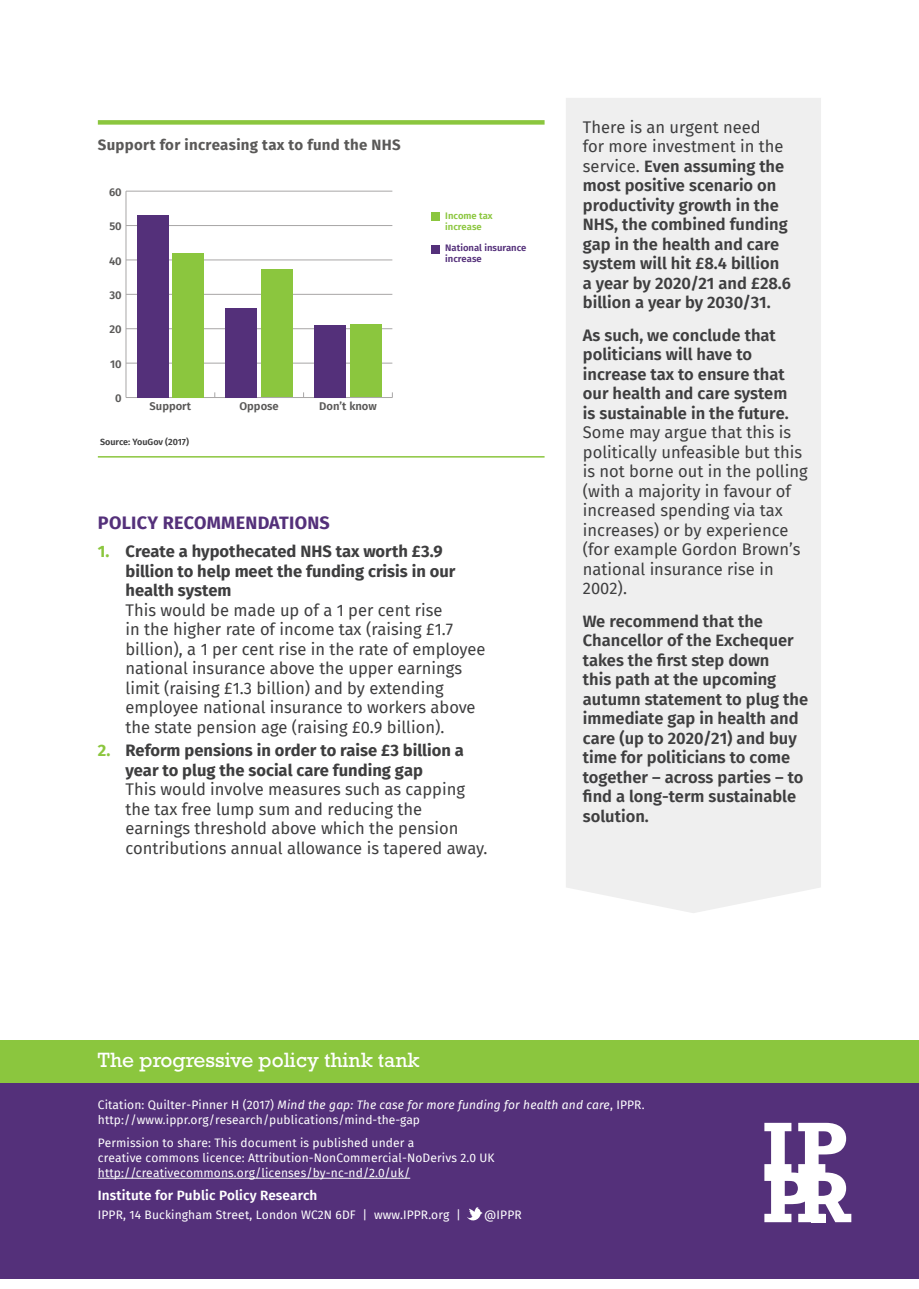
<style>
.page{position:relative;width:919px;height:1289px;background:#fff}
.page>*{position:absolute;margin:0;border:0;box-sizing:border-box;transform-origin:0 0}
.Sum_pub_link{font:21px "Rockwell Std";color:#fff}
.Subhead_1{font:700 18px "Fira Sans";letter-spacing:.015em;color:#54307a}
.Body_para{font:16.5px/19.5px "Fira Sans";color:#3e3e3f}
.Body_para-2{font:600 16.5px/19.5px "Fira Sans";color:#3e3e3f}
.Figure_header_rule_a{font:700 15px "Fira Sans";letter-spacing:.02em;color:#5a5958}
.Sum_address_bold{font:600 13.5px "Fira Sans";letter-spacing:.01em;color:#fff}
.Sum_cite_perm_white{font:12px/15px "Fira Sans";letter-spacing:.01em;color:#fff}
.Sum_address_roman{font:12px "Fira Sans";letter-spacing:.01em;color:#fff}
.t1{font:600 11.25px "Fira Sans";color:#5a5958}
.t2{font:600 9.45px/10.6px "Fira Sans";color:#54307a}
.t3{font:600 9.45px/10.6px "Fira Sans";color:#8bc63e}
.Figure_source_note_r{font:600 9px "Fira Sans";color:#3e3e3f}
.s1{font-weight:700;color:#8bc63e}
.s2{font-weight:700}
.s3{font-weight:400}
.s4{font-weight:600}
.s5{font-style:italic}
</style>
<div class="page">
<div style="left:0;top:1040px;width:918px;height:195px;background:#8bc63e"></div>
<div style="left:0;top:1082px;width:918px;height:196px;background:#54307a"></div>
<hr style="left:98px;top:1177px;width:312px;height:1px;background:#fff">
<svg style="left:764px;top:1122px;width:87px;height:100px"></svg>
<svg style="left:467px;top:1207px;width:15px;height:14px"></svg>
<div style="left:566px;top:98px;width:255px;height:815px;background:#efefef"></div>
<div style="left:98px;top:120px;width:446px;height:5px;background:#8bc63e"></div>
<hr style="left:98px;top:456px;width:446px;height:1px;background:#8bc63e">
<hr style="left:126px;top:191px;width:1px;height:206px;background:#a8a6a6">
<hr style="left:126px;top:397px;width:266px;height:1px;background:#a8a6a6">
<hr style="left:126px;top:363px;width:266px;height:1px;background:#a8a6a6">
<hr style="left:126px;top:328px;width:266px;height:1px;background:#a8a6a6">
<hr style="left:126px;top:294px;width:266px;height:1px;background:#a8a6a6">
<hr style="left:126px;top:260px;width:266px;height:1px;background:#a8a6a6">
<hr style="left:126px;top:225px;width:266px;height:1px;background:#a8a6a6">
<hr style="left:126px;top:191px;width:266px;height:1px;background:#a8a6a6">
<div style="left:172px;top:253px;width:32px;height:144px;background:#8bc63e"></div>
<div style="left:261px;top:270px;width:32px;height:127px;background:#8bc63e"></div>
<div style="left:350px;top:325px;width:31px;height:72px;background:#8bc63e"></div>
<div style="left:137px;top:215px;width:32px;height:182px;background:#54307a"></div>
<div style="left:225px;top:308px;width:32px;height:89px;background:#54307a"></div>
<div style="left:314px;top:325px;width:32px;height:72px;background:#54307a"></div>
<div style="left:431px;top:245px;width:9px;height:8px;background:#54307a"></div>
<div style="left:431px;top:212px;width:9px;height:9px;background:#8bc63e"></div>
<p class="Figure_header_rule_a" style="left:98px;top:132px;width:304px">Support for increasing tax to fund the NHS</p>
<p class="t1" style="left:109px;top:183px;width:14px">60</p>
<p class="t1" style="left:109px;top:217px;width:14px">50</p>
<p class="t1" style="left:109px;top:251px;width:14px">40</p>
<p class="t1" style="left:109px;top:286px;width:14px">30</p>
<p class="t1" style="left:109px;top:320px;width:14px">20</p>
<p class="t1" style="left:110px;top:354px;width:13px">10</p>
<p class="t1" style="left:115px;top:389px;width:8px">0</p>
<p class="t1" style="left:149px;top:397px;width:43px">Support</p>
<p class="t1" style="left:239px;top:397px;width:41px">Oppose</p>
<p class="t1" style="left:319px;top:397px;width:59px">Don’t know</p>
<p class="Figure_source_note_r" style="left:100px;top:435px;width:90px">Source: YouGov (2017)</p>
<p class="t3" style="left:445px;top:210px;width:49px">Income tax increase</p>
<p class="t2" style="left:445px;top:242px;width:83px">National insurance increase</p>
<p class="Subhead_1" style="left:98px;top:507px;width:233px">POLICY RECOMMENDATIONS</p>
<p class="Body_para" style="left:125px;top:541px;width:361px;text-indent:-28px"><span class="s1">1.</span> <span class="s2">Create a hypothecated NHS tax worth £3.9 billion to help meet the funding crisis in our health system<br></span>This would be made up of a 1 per cent rise<br>in the higher rate of income tax (raising £1.7 billion), a 1 per cent rise in the rate of employee national insurance above the upper earnings limit (raising £1.3 billion) and by extending employee national insurance to workers above the state pension age (raising £0.9 billion).</p>
<p class="Body_para" style="left:125px;top:740px;width:363px;text-indent:-28px"><span class="s1">2.</span> <span class="s2">Reform pensions in order to raise £3 billion a year to plug the social care funding gap<br></span>This would involve measures such as capping the tax free lump sum and reducing the earnings threshold above which the pension contributions annual allowance is tapered away.</p>
<p class="Body_para-2" style="left:583px;top:116px;width:210px"><span class="s3">There is an urgent need<br>for more investment in the service.</span> Even assuming the most positive scenario on productivity growth in the<br>NHS, the combined funding gap in the health and care system will hit £8.4 billion a year by 2020/21 and £28.6 billion a year by 2030/31.</p>
<p class="Body_para" style="left:583px;top:325px;width:226px"><span class="s4">As such, we conclude that politicians will have to increase tax to ensure that our health and care system<br>is sustainable in the future.<br></span>Some may argue that this is politically unfeasible but this is not borne out in the polling (with a majority in favour of increased spending via tax increases) or by experience (for example Gordon Brown’s national insurance rise in<br>2002).</p>
<p class="Body_para-2" style="left:583px;top:610px;width:227px">We recommend that the<br>Chancellor of the Exchequer takes the first step down<br>this path at the upcoming autumn statement to plug the immediate gap in health and care (up to 2020/21) and buy time for politicians to come together – across parties – to find a long-term sustainable solution.</p>
<p class="Sum_pub_link" style="left:98px;top:1047px;width:323px">The progressive policy think tank</p>
<p class="Sum_cite_perm_white" style="left:98px;top:1096px;width:548px">Citation: Quilter-Pinner H (2017) <span class="s5">Mind the gap: The case for more funding for health and care</span>, IPPR. http://www.ippr.org/research/publications/mind-the-gap</p>
<p class="Sum_cite_perm_white" style="left:98px;top:1135px;width:398px">Permission to share: This document is published under a<br>creative commons licence: Attribution-NonCommercial-NoDerivs 2.0 UK http://creativecommons.org/licenses/by-nc-nd/2.0/uk/</p>
<p class="Sum_address_bold" style="left:98px;top:1184px;width:221px">Institute for Public Policy Research</p>
<p class="Sum_address_roman" style="left:98px;top:1205px;width:364px">IPPR, 14 Buckingham Street, London WC2N 6DF | www.IPPR.org |</p>
<p class="Sum_address_roman" style="left:484px;top:1205px;width:39px">@IPPR</p>
</div>
